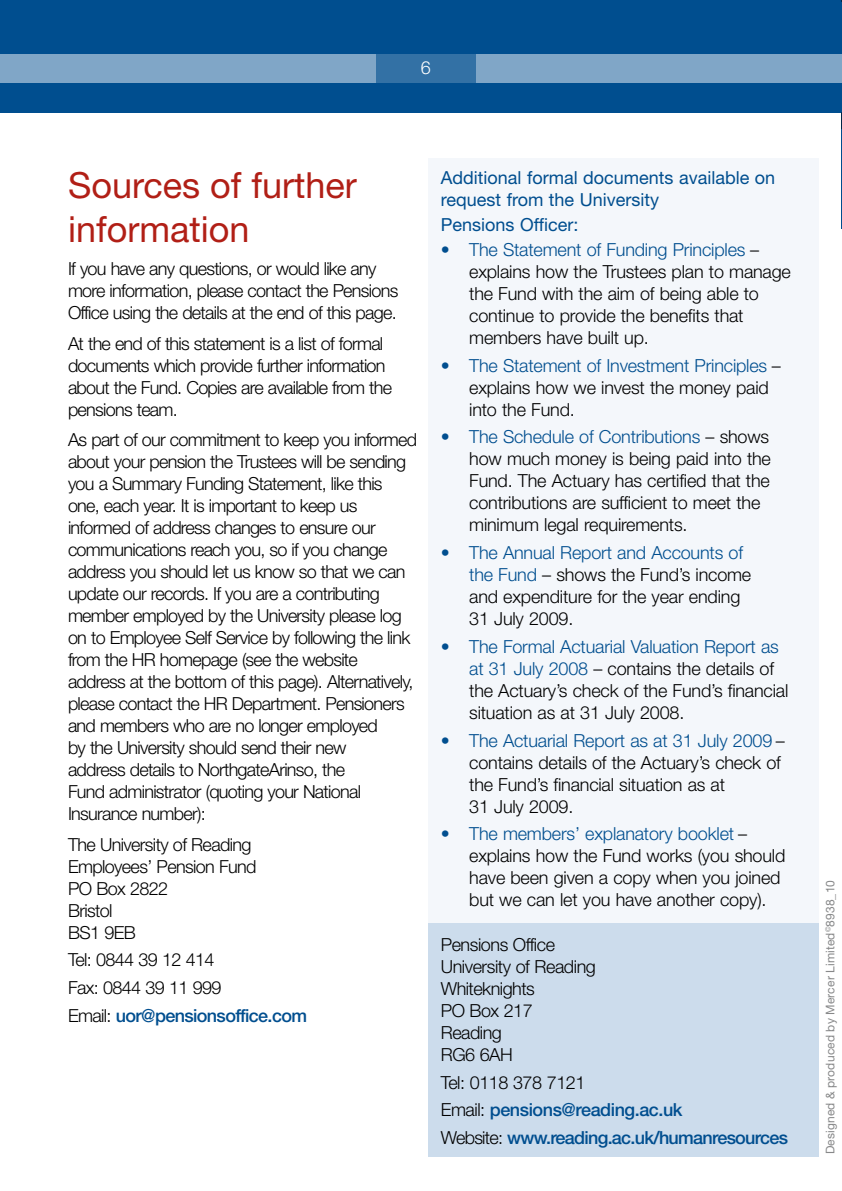
<style>
.page{position:relative;width:842px;height:1191px;background:#fff}
.page>*{position:absolute;margin:0;border:0;box-sizing:border-box;transform-origin:0 0}
.t1{font:36px/43.2px "Helvetica Neue";color:#b11f16}
.t2{font:300 18px/22px "Helvetica Neue CE";letter-spacing:-.035em;color:#000}
.t3{font:300 18px/22px "Helvetica Neue CE";letter-spacing:-.01em;color:#000}
.t4{font:500 18px/27.6px "Helvetica Neue";letter-spacing:-.035em;color:#004e8f}
.t5{font:18px/22px "Helvetica Neue";color:#004e8f}
.t6{font:300 18px "Helvetica Neue CE";color:#004e8f}
.t7{font:300 18px "Helvetica Neue CE";color:#fff}
.t8{font:12px "Helvetica Neue";letter-spacing:.01em;color:#878889}
.s1{font-family:"Helvetica Neue CE";font-weight:300;color:#000}
.s2{color:#004e8f}
</style>
<div class="page">
<div style="left:428px;top:923px;width:390px;height:234px;background:#ccdcec"></div>
<div style="left:428px;top:159px;width:390px;height:764px;background:#f4f7fb"></div>
<hr style="left:840px;top:0;width:2px;height:229px;background:#004e8f">
<div style="left:0;top:0;width:842px;height:113px;background:#004e8f"></div>
<div style="left:0;top:54px;width:842px;height:28px;background:#80a6c7"></div>
<svg style="left:841px;top:0;width:1px;height:129px"></svg>
<div style="left:376px;top:54px;width:99px;height:28px;background:#3371a5"></div>
<p class="t7" style="left:421px;top:57px;width:12px">6</p>
<h1 class="t1" style="left:68px;top:163px;width:290px">Sources of further information</h1>
<p class="t2" style="left:68px;top:257px;width:332px">If you have any questions, or would like any more information, please contact the Pensions<br>Office using the details at the end of this page.</p>
<p class="t2" style="left:68px;top:332px;width:325px">At the end of this statement is a list of formal documents which provide further information about the Fund. Copies are available from the pensions team.</p>
<p class="t2" style="left:68px;top:428px;width:351px">As part of our commitment to keep you informed about your pension the Trustees will be sending you a Summary Funding Statement, like this one, each year. It is important to keep us informed of address changes to ensure our communications reach you, so if you change address you should let us know so that we can update our records. If you are a contributing member employed by the University please log on to Employee Self Service by following the link from the HR homepage (see the website address at the bottom of this page). Alternatively, please contact the HR Department. Pensioners and members who are no longer employed<br>by the University should send their new<br>address details to NorthgateArinso, the<br>Fund administrator (quoting your National Insurance number):</p>
<p class="t2" style="left:68px;top:833px;width:190px">The University of Reading<br>Employees’ Pension Fund<br>PO Box 2822<br>Bristol<br>BS1 9EB</p>
<p class="t2" style="left:68px;top:946px;width:155px;line-height:27.6px">Tel: 0844 39 12 414<br>Fax: 0844 39 11 999</p>
<p class="t4" style="left:68px;top:1001px;width:241px"><span class="s1">Email:</span> uor@pensionsoffice.com</p>
<p class="t5" style="left:441px;top:167px;width:336px">Additional formal documents available on request from the University</p>
<p class="t5" style="left:441px;top:213px;width:139px">Pensions Officer:</p>
<p class="t3" style="left:469px;top:238px;width:323px"><span class="s2">The Statement of Funding Principles</span> – explains how the Trustees plan to manage the Fund with the aim of being able to continue to provide the benefits that members have built up.</p>
<p class="t3" style="left:469px;top:354px;width:313px"><span class="s2">The Statement of Investment Principles</span> – explains how we invest the money paid into the Fund.</p>
<p class="t3" style="left:469px;top:426px;width:303px"><span class="s2">The Schedule of Contributions</span> – shows how much money is being paid into the Fund. The Actuary has certified that the contributions are sufficient to meet the minimum legal requirements.</p>
<p class="t3" style="left:469px;top:541px;width:284px"><span class="s2">The Annual Report and Accounts of the Fund</span> – shows the Fund’s income and expenditure for the year ending<br>31 July 2009.</p>
<p class="t3" style="left:469px;top:635px;width:321px"><span class="s2">The Formal Actuarial Valuation Report as at 31 July 2008</span> – contains the details of the Actuary’s check of the Fund’s financial situation as at 31 July 2008.</p>
<p class="t3" style="left:469px;top:729px;width:317px"><span class="s2">The Actuarial Report as at 31 July 2009</span> – contains details of the Actuary’s check of the Fund’s financial situation as at<br>31 July 2009.</p>
<p class="t3" style="left:469px;top:822px;width:318px"><span class="s2">The members’ explanatory booklet</span> – explains how the Fund works (you should have been given a copy when you joined but we can let you have another copy).</p>
<p class="t2" style="left:441px;top:933px;width:157px">Pensions Office<br>University of Reading<br>Whiteknights<br>PO Box 217<br>Reading<br>RG6 6AH</p>
<p class="t2" style="left:441px;top:1071px;width:146px">Tel: 0118 378 7121</p>
<p class="t4" style="left:441px;top:1096px;width:349px"><span class="s1">Email:</span> pensions@reading.ac.uk<br><span class="s1">Website:</span> www.reading.ac.uk/humanresources</p>
<p class="t6" style="left:441px;top:239px;width:10px">•</p>
<p class="t6" style="left:441px;top:354px;width:10px">•</p>
<p class="t6" style="left:441px;top:426px;width:10px">•</p>
<p class="t6" style="left:441px;top:542px;width:10px">•</p>
<p class="t6" style="left:441px;top:635px;width:10px">•</p>
<p class="t6" style="left:441px;top:729px;width:10px">•</p>
<p class="t6" style="left:441px;top:823px;width:10px">•</p>
<p class="t8" style="left:823px;top:1154px;width:276px;rotate:-90deg">Designed &amp; produced by Mercer Limited<sup>©</sup>8938_10</p>
</div>
